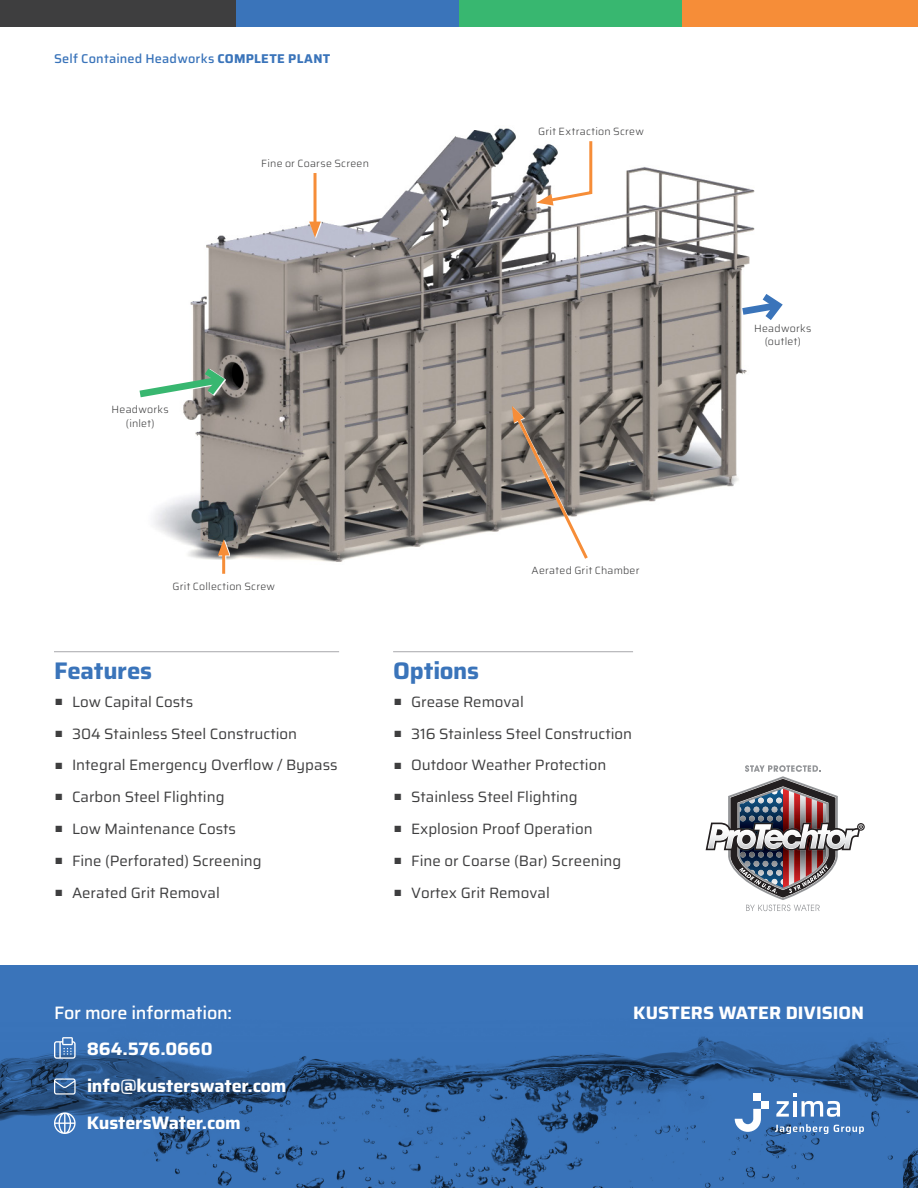
<style>
.page{position:relative;width:918px;height:1188px;background:#fff}
.page>*{position:absolute;margin:0;border:0;box-sizing:border-box;transform-origin:0 0}
.t1{font:700 24px "Saira";letter-spacing:-.01em;color:#3a74ba}
.t2{font:700 18px "Saira";letter-spacing:-.005em;color:#fff}
.t3{font:500 18px "Saira";letter-spacing:-.015em;color:#fff}
.t4{font:15px "Saira";color:#3e3e3f}
.t5{font:500 12.75px "Saira";letter-spacing:.015em;color:#3a74ba}
.t6{font:300 10.5px "Saira";letter-spacing:.025em;color:#3e3e3f}
.s1{font-weight:700}
</style>
<div class="page">
<hr style="left:54px;top:651px;width:285px;height:1px;background:#a7a8ac">
<hr style="left:393px;top:651px;width:240px;height:1px;background:#a7a8ac">
<div style="left:0;top:965px;width:918px;height:223px;background:#3a74ba"></div>
<img style="left:0;top:1036px;width:918px;height:152px">
<svg style="left:776px;top:1094px;width:64px;height:23px"></svg>
<svg style="left:775px;top:1124px;width:53px;height:10px"></svg>
<svg style="left:834px;top:1125px;width:30px;height:9px"></svg>
<svg style="left:735px;top:1109px;width:26px;height:23px"></svg>
<div style="left:761px;top:1101px;width:8px;height:8px;background:#fff"></div>
<div style="left:753px;top:1094px;width:8px;height:7px;background:#fff"></div>
<svg style="left:54px;top:1037px;width:22px;height:22px"></svg>
<svg style="left:54px;top:1078px;width:22px;height:17px"></svg>
<svg style="left:54px;top:1112px;width:22px;height:22px"></svg>
<div style="left:0;top:0;width:237px;height:27px;background:#3e3e3f"></div>
<div style="left:237px;top:0;width:223px;height:27px;background:#3a74ba"></div>
<div style="left:460px;top:0;width:223px;height:27px;background:#38b770"></div>
<div style="left:683px;top:0;width:235px;height:27px;background:#f68d38"></div>
<img style="left:154px;top:128px;width:601px;height:434px">
<svg style="left:310px;top:174px;width:12px;height:65px"></svg>
<hr style="left:314px;top:173px;width:3px;height:54px;background:#f68d38">
<svg style="left:309px;top:222px;width:12px;height:16px"></svg>
<svg style="left:537px;top:138px;width:57px;height:68px"></svg>
<svg style="left:139px;top:362px;width:91px;height:40px"></svg>
<svg style="left:735px;top:287px;width:48px;height:41px"></svg>
<svg style="left:219px;top:555px;width:11px;height:19px"></svg>
<hr style="left:222px;top:550px;width:3px;height:24px;background:#f68d38">
<svg style="left:218px;top:539px;width:12px;height:16px"></svg>
<svg style="left:512px;top:406px;width:78px;height:156px"></svg>
<svg style="left:706px;top:765px;width:158px;height:146px"></svg>
<p class="t5" style="left:54px;top:48px;width:278px">Self Contained Headworks <span class="s1">COMPLETE PLANT</span></p>
<p class="t6" style="left:261px;top:155px;width:109px">Fine or Coarse Screen</p>
<p class="t6" style="left:538px;top:123px;width:107px">Grit Extraction Screw</p>
<p class="t6" style="left:112px;top:401px;width:59px">Headworks</p>
<p class="t6" style="left:126px;top:415px;width:30px">(inlet)</p>
<p class="t6" style="left:173px;top:578px;width:104px">Grit Collection Screw</p>
<p class="t1" style="left:54px;top:651px;width:99px">Features</p>
<p class="t4" style="left:55px;top:689px;width:139px">■ Low Capital Costs</p>
<p class="t4" style="left:55px;top:721px;width:243px">■ 304 Stainless Steel Construction</p>
<p class="t4" style="left:55px;top:753px;width:284px">■ Integral Emergency Overflow / Bypass</p>
<p class="t4" style="left:55px;top:785px;width:171px">■ Carbon Steel Flighting</p>
<p class="t4" style="left:55px;top:817px;width:182px">■ Low Maintenance Costs</p>
<p class="t4" style="left:55px;top:848px;width:208px">■ Fine (Perforated) Screening</p>
<p class="t4" style="left:55px;top:880px;width:166px">■ Aerated Grit Removal</p>
<p class="t3" style="left:54px;top:998px;width:179px">For more information:</p>
<p class="t2" style="left:87px;top:1035px;width:127px">864.576.0660</p>
<p class="t2" style="left:87px;top:1071px;width:201px">info@kusterswater.com</p>
<p class="t2" style="left:87px;top:1108px;width:155px">KustersWater.com</p>
<p class="t6" style="left:532px;top:562px;width:109px">Aerated Grit Chamber</p>
<p class="t1" style="left:393px;top:651px;width:87px">Options</p>
<p class="t4" style="left:395px;top:689px;width:131px">■ Grease Removal</p>
<p class="t4" style="left:395px;top:721px;width:239px">■ 316 Stainless Steel Construction</p>
<p class="t4" style="left:395px;top:753px;width:213px">■ Outdoor Weather Protection</p>
<p class="t4" style="left:395px;top:785px;width:185px">■ Stainless Steel Flighting</p>
<p class="t4" style="left:395px;top:817px;width:200px">■ Explosion Proof Operation</p>
<p class="t4" style="left:395px;top:848px;width:228px">■ Fine or Coarse (Bar) Screening</p>
<p class="t4" style="left:395px;top:880px;width:157px">■ Vortex Grit Removal</p>
<p class="t6" style="left:754px;top:320px;width:59px">Headworks</p>
<p class="t6" style="left:765px;top:333px;width:38px">(outlet)</p>
<p class="t2" style="left:633px;top:998px;width:232px">KUSTERS WATER DIVISION</p>
</div>
